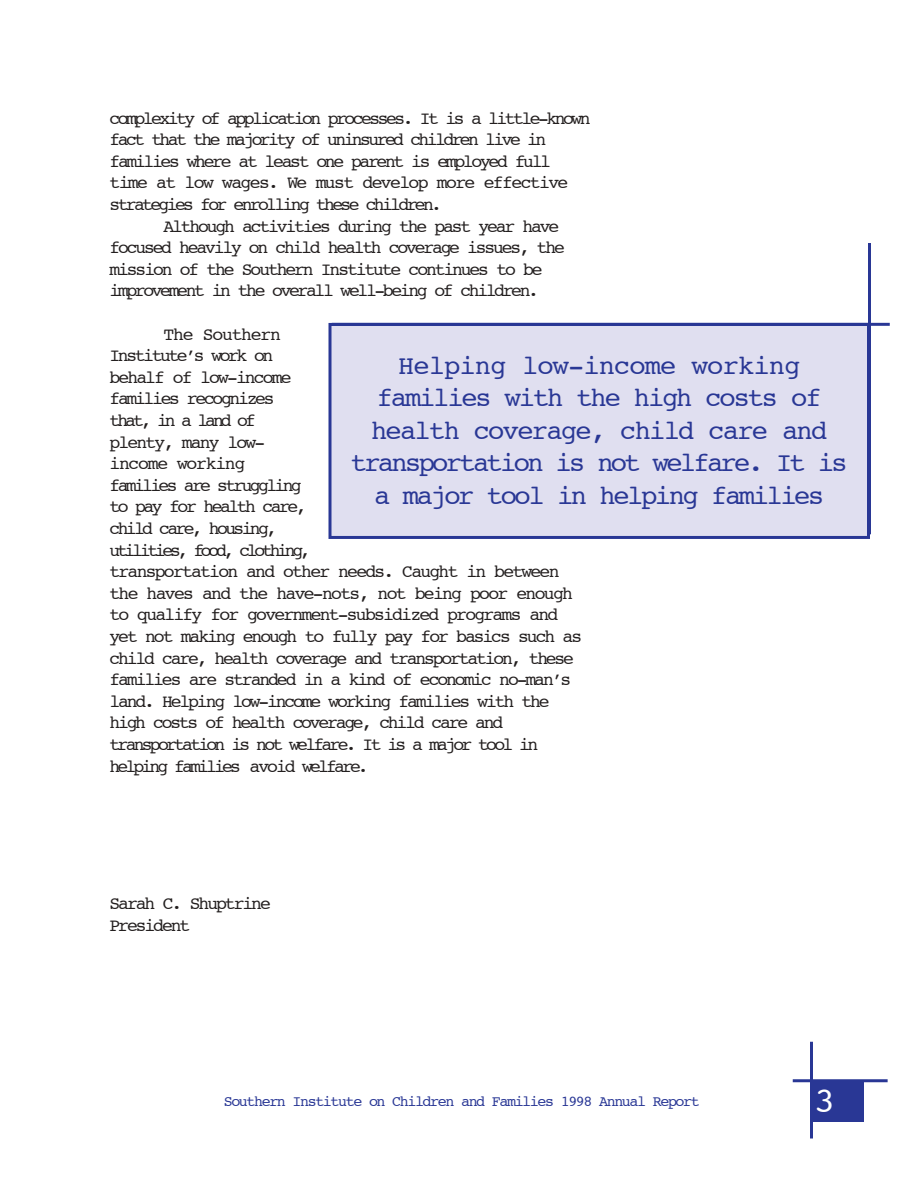
<style>
.page{position:relative;width:918px;height:1188px;background:#fff}
.page>*{position:absolute;margin:0;border:0;box-sizing:border-box;transform-origin:0 0}
.t1{font:36px "Courier";color:#fff}
.t2{font:27px/32.4px "Courier";letter-spacing:-.075em;color:#293795;text-align:center}
.t3{font:18px/21.6px "Courier";letter-spacing:-.12em;color:#231f1f}
.t4{font:18px "Courier";letter-spacing:-.14em;color:#231f1f}
.t5{font:18px "Courier";letter-spacing:-.085em;color:#231f1f}
.t6{font:18px "Courier";letter-spacing:-.145em;color:#231f1f}
.t7{font:15px "Courier";letter-spacing:-.095em;color:#293795}
</style>
<div class="page">
<div style="left:812px;top:1082px;width:52px;height:40px;background:#293795"></div>
<hr style="left:810px;top:1042px;width:3px;height:96px;background:#293795">
<hr style="left:793px;top:1079px;width:95px;height:3px;background:#293795">
<div style="left:330px;top:324px;width:538px;height:213px;background:#e0dff0"></div>
<div style="left:328px;top:323px;width:542px;height:216px;border:3px solid #293795"></div>
<hr style="left:868px;top:243px;width:3px;height:291px;background:#293795">
<hr style="left:332px;top:323px;width:558px;height:3px;background:#293795">
<p class="t3" style="left:110px;top:108px;width:483px">complexity of application processes. It is a little-known</p>
<p class="t4" style="left:110px;top:132px;width:438px">fact that the majority of uninsured children live in</p>
<p class="t3" style="left:110px;top:152px;width:443px">families where at least one parent is employed full</p>
<p class="t5" style="left:110px;top:175px;width:460px">time at low wages. We must develop more effective</p>
<p class="t6" style="left:110px;top:197px;width:334px">strategies for enrolling these children.</p>
<p class="t3" style="left:164px;top:216px;width:397px">Although activities during the past year have</p>
<p class="t3" style="left:110px;top:238px;width:457px">focused heavily on child health coverage issues, the</p>
<p class="t3" style="left:110px;top:260px;width:435px">mission of the Southern Institute continues to be</p>
<p class="t3" style="left:110px;top:281px;width:431px">improvement in the overall well-being of children.</p>
<p class="t3" style="left:110px;top:324px;width:474px;text-indent:54px">The Southern<br>Instituteís work on<br>behalf of low-income<br>families recognizes<br>that, in a land of<br>plenty, many low-<br>income working<br>families are struggling<br>to pay for health care,<br>child care, housing,<br>utilities, food, clothing,<br>transportation and other needs. Caught in between the haves and the have-nots, not being poor enough to qualify for government-subsidized programs and yet not making enough to fully pay for basics such as child care, health coverage and transportation, these families are stranded in a kind of economic no-manís land. Helping low-income working families with the high costs of health coverage, child care and transportation is not welfare. It is a major tool in helping families avoid welfare.</p>
<h2 class="t2" style="left:351px;top:351px;width:498px">Helping low-income working families with the high costs of health coverage, child care and transportation is not welfare. It is a major tool in helping families</h2>
<p class="t3" style="left:110px;top:894px;width:163px">Sarah C. Shuptrine<br>President</p>
<p class="t7" style="left:224px;top:1095px;width:478px">Southern Institute on Children and Families 1998 Annual Report</p>
<h1 class="t1" style="left:814px;top:1085px;width:23px">3</h1>
</div>
